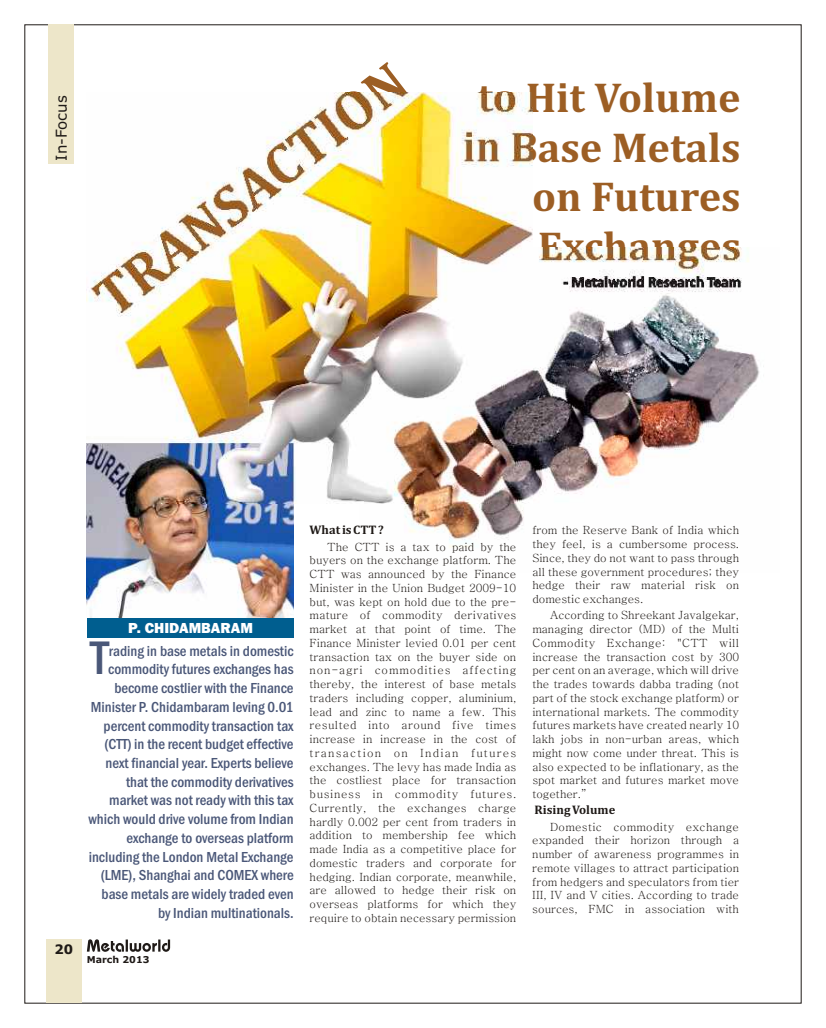
<style>
.page{position:relative;width:826px;height:1028px;background:#fff}
.page>*{position:absolute;margin:0;border:0;box-sizing:border-box;transform-origin:0 0}
.t1{font:500 condensed 48.75px "Franklin Gothic";color:#4a5778}
.t2{font:700 42.25px/49.6px "Cambria";color:#9c5e24;text-align:right}
.t3{font:500 condensed 15px/18.8px "Franklin Gothic";color:#4a5778;text-align:right}
.t4{font:800 15px "Franklin Gothic";color:#fff}
.t5{font:15px "Verdana";color:#1f1a17}
.t6{font:700 13.12px "Verdana";color:#1f1a17}
.t7{font:700 12.5px "Cambria";color:#1f1a17}
.t8{font:11.25px/13.8px "Batang";color:#1f1a17;text-align:justify}
.t9{font:700 9.5px "Verdana";color:#1f1a17}
</style>
<div class="page">
<div style="left:46px;top:939px;width:35px;height:64px;background:#ede6c9"></div>
<svg style="left:87px;top:939px;width:83px;height:12px"></svg>
<div style="left:48px;top:25px;width:26px;height:139px;background:#ede6c9"></div>
<img style="left:404px;top:248px;width:360px;height:300px">
<img style="left:87px;top:504px;width:207px;height:114px">
<div style="left:87px;top:618px;width:207px;height:19px;background:#005e8f"></div>
<img style="left:87px;top:93px;width:445px;height:411px">
<h3 class="t5" style="left:55px;top:160px;width:67px;rotate:-90deg">In-Focus</h3>
<h2 class="t2" style="left:462px;top:75px;width:280px">to Hit Volume in Base Metals on Futures<br>Exchanges</h2>
<p class="t6" style="left:55px;top:944px;width:20px">20</p>
<h3 class="t4" style="left:128px;top:622px;width:126px">P. CHIDAMBARAM</h3>
<h1 class="t1" style="left:91px;top:640px;width:20px">T</h1>
<h3 class="t3" style="left:109px;top:642px;width:186px">rading in base metals in domestic</h3>
<p class="t3" style="left:89px;top:661px;width:207px">commodity futures exchanges has become costlier with the Finance Minister P. Chidambaram leving 0.01 percent commodity transaction tax (CTT) in the recent budget effective next financial year. Experts believe that the commodity derivatives market was not ready with this tax which would drive volume from Indian exchange to overseas platform including the London Metal Exchange (LME), Shanghai and COMEX where base metals are widely traded even by Indian multinationals.</p>
<p class="t9" style="left:87px;top:955px;width:64px">March 2013</p>
<p class="t7" style="left:309px;top:524px;width:76px">What is CTT ?</p>
<p class="t8" style="left:309px;top:539px;width:208px;text-indent:18px">The CTT is a tax to paid by the buyers on the exchange platform. The CTT was announced by the Finance Minister in the Union Budget 2009-10 but, was kept on hold due to the pre&shy;mature of commodity derivatives market at that point of time. The Finance Minister levied 0.01 per cent transaction tax on the buyer side on non-agri commodities affecting thereby, the interest of base metals traders including copper, aluminium, lead and zinc to name a few. This resulted into around five times increase in increase in the cost of transaction on Indian futures exchanges. The levy has made India as the costliest place for transaction business in commodity futures.<br>Currently, the exchanges charge hardly 0.002 per cent from traders in addition to membership fee which made India as a competitive place for domestic traders and corporate for hedging. Indian corporate, meanwhile, are allowed to hedge their risk on overseas platforms for which they require to obtain necessary permission</p>
<p class="t8" style="left:532px;top:523px;width:208px">from the Reserve Bank of India which they feel, is a cumbersome process.<br>Since, they do not want to pass through all these government procedures; they hedge their raw material risk on domestic exchanges.</p>
<p class="t8" style="left:532px;top:608px;width:208px;text-indent:18px">According to Shreekant Javalgekar, managing director (MD) of the Multi Commodity Exchange: "CTT will increase the transaction cost by 300 per cent on an average, which will drive the trades towards dabba trading (not part of the stock exchange platform) or international markets. The commodity futures markets have created nearly 10 lakh jobs in non-urban areas, which might now come under threat. This is also expected to be inflationary, as the spot market and futures market move together.”</p>
<p class="t7" style="left:534px;top:804px;width:82px">Rising Volume</p>
<p class="t8" style="left:532px;top:819px;width:208px;text-indent:18px">Domestic commodity exchange expanded their horizon through a number of awareness programmes in remote villages to attract participation from hedgers and speculators from tier III, IV and V cities. According to trade sources, FMC in association with</p>
</div>
